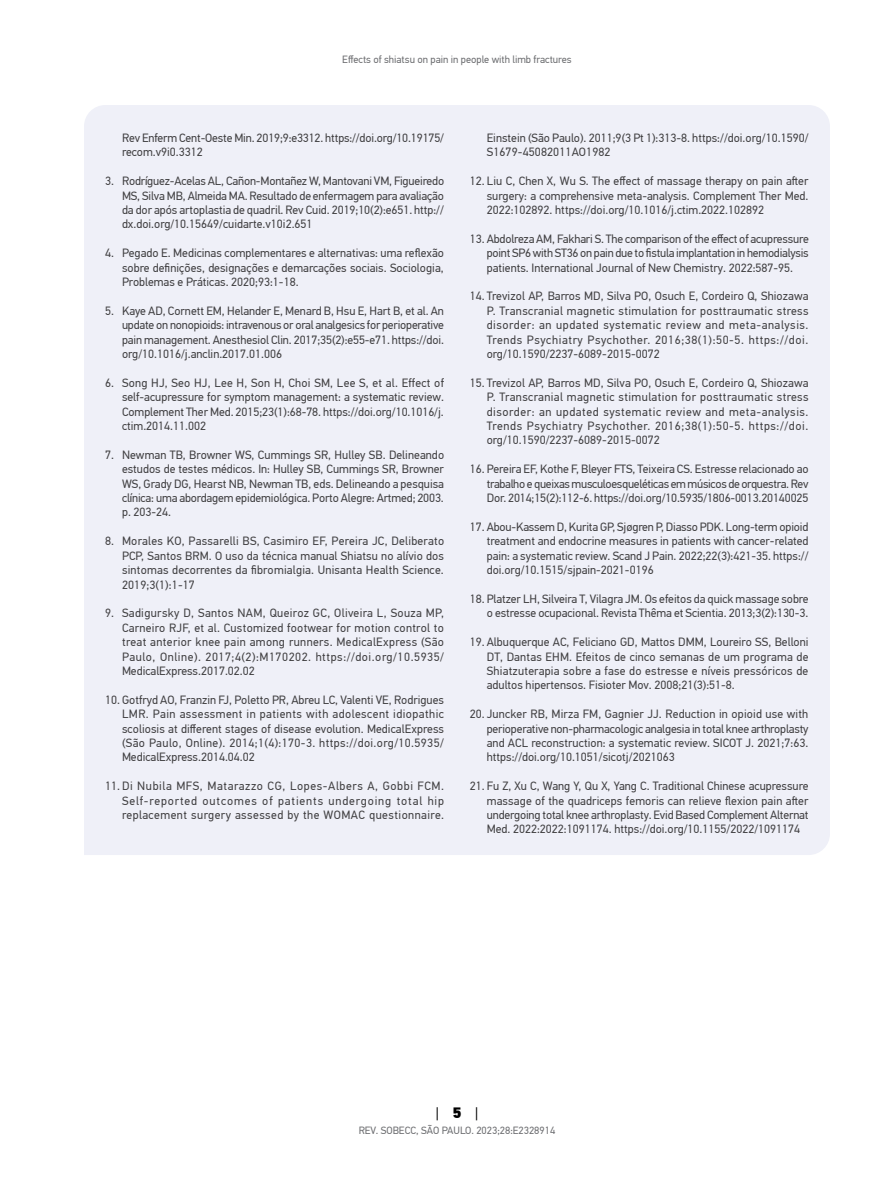
<style>
.page{position:relative;width:893px;height:1191px;background:#fff}
.page>*{position:absolute;margin:0;border:0;box-sizing:border-box;transform-origin:0 0}
.t1{font:15px "PF Din Text Pro";color:#000}
.t2{font:12px/14.4px "PF Din Text Pro";color:#414042;text-align:justify}
.t3{font:10.5px "PF Din Text Pro";color:#6d6e71}
.s1{font-weight:900}
</style>
<div class="page">
<div style="left:84px;top:105px;width:746px;height:750px;background:#eff0f8"></div>
<p class="t3" style="left:342px;top:53px;width:231px">Effects of shiatsu on pain in people with limb fractures</p>
<p class="t2" style="left:122px;top:131px;width:324px">Rev Enferm Cent-Oeste Min. 2019;9:e3312. https://doi.org/10.19175/ recom.v9i0.3312</p>
<p class="t2" style="left:122px;top:174px;width:324px;text-indent:-17px">3. Rodríguez-Acelas AL, Cañon-Montañez W, Mantovani VM, Figueiredo MS, Silva MB, Almeida MA. Resultado de enfermagem para avaliação da dor após artoplastia de quadril. Rev Cuid. 2019;10(2):e651. http:// dx.doi.org/10.15649/cuidarte.v10i2.651</p>
<p class="t2" style="left:122px;top:246px;width:323px;text-indent:-17px">4. Pegado E. Medicinas complementares e alternativas: uma reflexão sobre definições, designações e demarcações sociais. Sociologia, Problemas e Práticas. 2020;93:1-18.</p>
<p class="t2" style="left:122px;top:303px;width:323px;text-indent:-17px">5. Kaye AD, Cornett EM, Helander E, Menard B, Hsu E, Hart B, et al. An update on nonopioids: intravenous or oral analgesics for perioperative pain management. Anesthesiol Clin. 2017;35(2):e55-e71. https://doi. org/10.1016/j.anclin.2017.01.006</p>
<p class="t2" style="left:122px;top:375px;width:323px;text-indent:-17px">6. Song HJ, Seo HJ, Lee H, Son H, Choi SM, Lee S, et al. Effect of self-acupressure for symptom management: a systematic review.<br>Complement Ther Med. 2015;23(1):68-78. https://doi.org/10.1016/j. ctim.2014.11.002</p>
<p class="t2" style="left:122px;top:447px;width:324px;text-indent:-17px">7. Newman TB, Browner WS, Cummings SR, Hulley SB. Delineando estudos de testes médicos. In: Hulley SB, Cummings SR, Browner WS, Grady DG, Hearst NB, Newman TB, eds. Delineando a pesquisa clínica: uma abordagem epidemiológica. Porto Alegre: Artmed; 2003. p. 203-24.</p>
<p class="t2" style="left:122px;top:534px;width:324px;text-indent:-17px">8. Morales KO, Passarelli BS, Casimiro EF, Pereira JC, Deliberato PCP, Santos BRM. O uso da técnica manual Shiatsu no alívio dos sintomas decorrentes da fibromialgia. Unisanta Health Science.<br>2019;3(1):1-17</p>
<p class="t2" style="left:122px;top:606px;width:324px;text-indent:-17px">9. Sadigursky D, Santos NAM, Queiroz GC, Oliveira L, Souza MP, Carneiro RJF, et al. Customized footwear for motion control to treat anterior knee pain among runners. MedicalExpress (São Paulo, Online). 2017;4(2):M170202. https://doi.org/10.5935/ MedicalExpress.2017.02.02</p>
<p class="t2" style="left:122px;top:692px;width:324px;text-indent:-17px">10. Gotfryd AO, Franzin FJ, Poletto PR, Abreu LC, Valenti VE, Rodrigues LMR. Pain assessment in patients with adolescent idiopathic scoliosis at different stages of disease evolution. MedicalExpress (São Paulo, Online). 2014;1(4):170-3. https://doi.org/10.5935/ MedicalExpress.2014.04.02</p>
<p class="t2" style="left:122px;top:779px;width:324px;text-indent:-17px">11.Di Nubila MFS, Matarazzo CG, Lopes-Albers A, Gobbi FCM.<br>Self-reported outcomes of patients undergoing total hip replacement surgery assessed by the WOMAC questionnaire.</p>
<p class="t2" style="left:487px;top:131px;width:323px">Einstein (São Paulo). 2011;9(3 Pt 1):313-8. https://doi.org/10.1590/<br>S1679-45082011AO1982</p>
<p class="t2" style="left:487px;top:174px;width:323px;text-indent:-17px">12. Liu C, Chen X, Wu S. The effect of massage therapy on pain after surgery: a comprehensive meta-analysis. Complement Ther Med.<br>2022:102892. https://doi.org/10.1016/j.ctim.2022.102892</p>
<p class="t2" style="left:487px;top:231px;width:323px;text-indent:-17px">13. Abdolreza AM, Fakhari S. The comparison of the effect of acupressure point SP6 with ST36 on pain due to fistula implantation in hemodialysis patients. International Journal of New Chemistry. 2022:587-95.</p>
<p class="t2" style="left:487px;top:289px;width:323px;text-indent:-17px">14. Trevizol AP, Barros MD, Silva PO, Osuch E, Cordeiro Q, Shiozawa P. Transcranial magnetic stimulation for posttraumatic stress disorder: an updated systematic review and meta-analysis.<br>Trends Psychiatry Psychother. 2016;38(1):50-5. https://doi. org/10.1590/2237-6089-2015-0072</p>
<p class="t2" style="left:487px;top:375px;width:323px;text-indent:-17px">15. Trevizol AP, Barros MD, Silva PO, Osuch E, Cordeiro Q, Shiozawa P. Transcranial magnetic stimulation for posttraumatic stress disorder: an updated systematic review and meta-analysis.<br>Trends Psychiatry Psychother. 2016;38(1):50-5. https://doi. org/10.1590/2237-6089-2015-0072</p>
<p class="t2" style="left:487px;top:462px;width:323px;text-indent:-17px">16. Pereira EF, Kothe F, Bleyer FTS, Teixeira CS. Estresse relacionado ao trabalho e queixas musculoesqueléticas em músicos de orquestra. Rev Dor. 2014;15(2):112-6. https://doi.org/10.5935/1806-0013.20140025</p>
<p class="t2" style="left:487px;top:519px;width:323px;text-indent:-17px">17. Abou-Kassem D, Kurita GP, Sjøgren P, Diasso PDK. Long-term opioid treatment and endocrine measures in patients with cancer-related pain: a systematic review. Scand J Pain. 2022;22(3):421-35. https:// doi.org/10.1515/sjpain-2021-0196</p>
<p class="t2" style="left:470px;top:591px;width:340px;text-align:right">18. Platzer LH, Silveira T, Vilagra JM. Os efeitos da quick massage sobre o estresse ocupacional. Revista Thêma et Scientia. 2013;3(2):130-3.</p>
<p class="t2" style="left:487px;top:635px;width:323px;text-indent:-17px">19. Albuquerque AC, Feliciano GD, Mattos DMM, Loureiro SS, Belloni DT, Dantas EHM. Efeitos de cinco semanas de um programa de Shiatzuterapia sobre a fase do estresse e níveis pressóricos de adultos hipertensos. Fisioter Mov. 2008;21(3):51-8.</p>
<p class="t2" style="left:487px;top:707px;width:323px;text-indent:-17px">20. Juncker RB, Mirza FM, Gagnier JJ. Reduction in opioid use with perioperative non-pharmacologic analgesia in total knee arthroplasty and ACL reconstruction: a systematic review. SICOT J. 2021;7:63. https://doi.org/10.1051/sicotj/2021063</p>
<p class="t2" style="left:487px;top:779px;width:323px;text-indent:-17px">21. Fu Z, Xu C, Wang Y, Qu X, Yang C. Traditional Chinese acupressure massage of the quadriceps femoris can relieve flexion pain after undergoing total knee arthroplasty. Evid Based Complement Alternat Med. 2022:2022:1091174. https://doi.org/10.1155/2022/1091174</p>
<p class="t1" style="left:436px;top:1103px;width:44px">| <span class="s1">5</span> |</p>
<p class="t3" style="left:359px;top:1124px;width:198px">REV. SOBECC, SÃO PAULO. 2023;28:E2328914</p>
</div>
